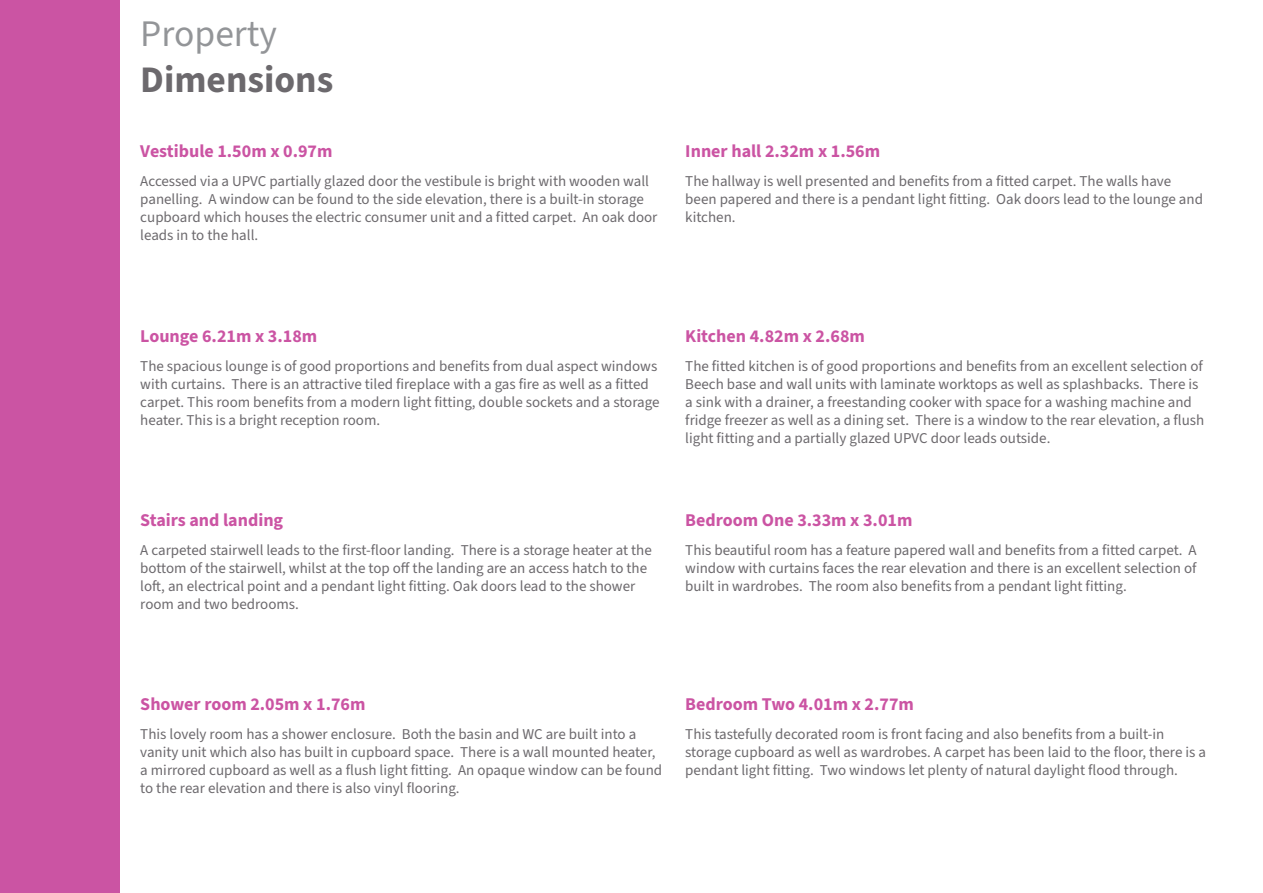
<style>
.page{position:relative;width:1263px;height:893px;background:#fff}
.page>*{position:absolute;margin:0;border:0;box-sizing:border-box;transform-origin:0 0}
.t1{font:700 37.5px "Source Sans 3";color:#6c696d}
.t2{font:37.5px "Source Sans 3";color:#939598}
.t3{font:700 18px "Source Sans 3";color:#cb54a3}
.t4{font:15px/18px "Source Sans 3";color:#6c696d}
</style>
<div class="page">
<div style="left:0;top:0;width:119px;height:893px;background:#cb54a3"></div>
<p class="t2" style="left:140px;top:10px;width:138px">Property</p>
<p class="t1" style="left:140px;top:54px;width:195px">Dimensions</p>
<p class="t3" style="left:140px;top:140px;width:194px">Vestibule 1.50m x 0.97m</p>
<p class="t4" style="left:140px;top:172px;width:519px">Accessed via a UPVC partially glazed door the vestibule is bright with wooden wall panelling. A window can be found to the side elevation, there is a built-in storage cupboard which houses the electric consumer unit and a fitted carpet. An oak door leads in to the hall.</p>
<p class="t3" style="left:685px;top:140px;width:196px">Inner hall 2.32m x 1.56m</p>
<p class="t4" style="left:685px;top:172px;width:519px">The hallway is well presented and benefits from a fitted carpet. The walls have been papered and there is a pendant light fitting. Oak doors lead to the lounge and kitchen.</p>
<p class="t3" style="left:140px;top:324px;width:178px">Lounge 6.21m x 3.18m</p>
<p class="t4" style="left:140px;top:356px;width:521px">The spacious lounge is of good proportions and benefits from dual aspect windows with curtains. There is an attractive tiled fireplace with a gas fire as well as a fitted carpet. This room benefits from a modern light fitting, double sockets and a storage heater. This is a bright reception room.</p>
<p class="t3" style="left:685px;top:324px;width:181px">Kitchen 4.82m x 2.68m</p>
<p class="t4" style="left:685px;top:356px;width:521px">The fitted kitchen is of good proportions and benefits from an excellent selection of Beech base and wall units with laminate worktops as well as splashbacks. There is a sink with a drainer, a freestanding cooker with space for a washing machine and fridge freezer as well as a dining set. There is a window to the rear elevation, a flush light fitting and a partially glazed UPVC door leads outside.</p>
<p class="t3" style="left:140px;top:508px;width:144px">Stairs and landing</p>
<p class="t4" style="left:140px;top:541px;width:513px">A carpeted stairwell leads to the first-floor landing. There is a storage heater at the bottom of the stairwell, whilst at the top off the landing are an access hatch to the loft, an electrical point and a pendant light fitting. Oak doors lead to the shower room and two bedrooms.</p>
<p class="t3" style="left:685px;top:508px;width:229px">Bedroom One 3.33m x 3.01m</p>
<p class="t4" style="left:685px;top:541px;width:513px;text-align:justify">This beautiful room has a feature papered wall and benefits from a fitted carpet. A window with curtains faces the rear elevation and there is an excellent selection of built in wardrobes. The room also benefits from a pendant light fitting.</p>
<p class="t3" style="left:140px;top:692px;width:227px">Shower room 2.05m x 1.76m</p>
<p class="t4" style="left:140px;top:725px;width:523px">This lovely room has a shower enclosure. Both the basin and WC are built into a vanity unit which also has built in cupboard space. There is a wall mounted heater, a mirrored cupboard as well as a flush light fitting. An opaque window can be found to the rear elevation and there is also vinyl flooring.</p>
<p class="t3" style="left:685px;top:692px;width:230px">Bedroom Two 4.01m x 2.77m</p>
<p class="t4" style="left:685px;top:725px;width:522px">This tastefully decorated room is front facing and also benefits from a built-in storage cupboard as well as wardrobes. A carpet has been laid to the floor, there is a pendant light fitting. Two windows let plenty of natural daylight flood through.</p>
</div>
